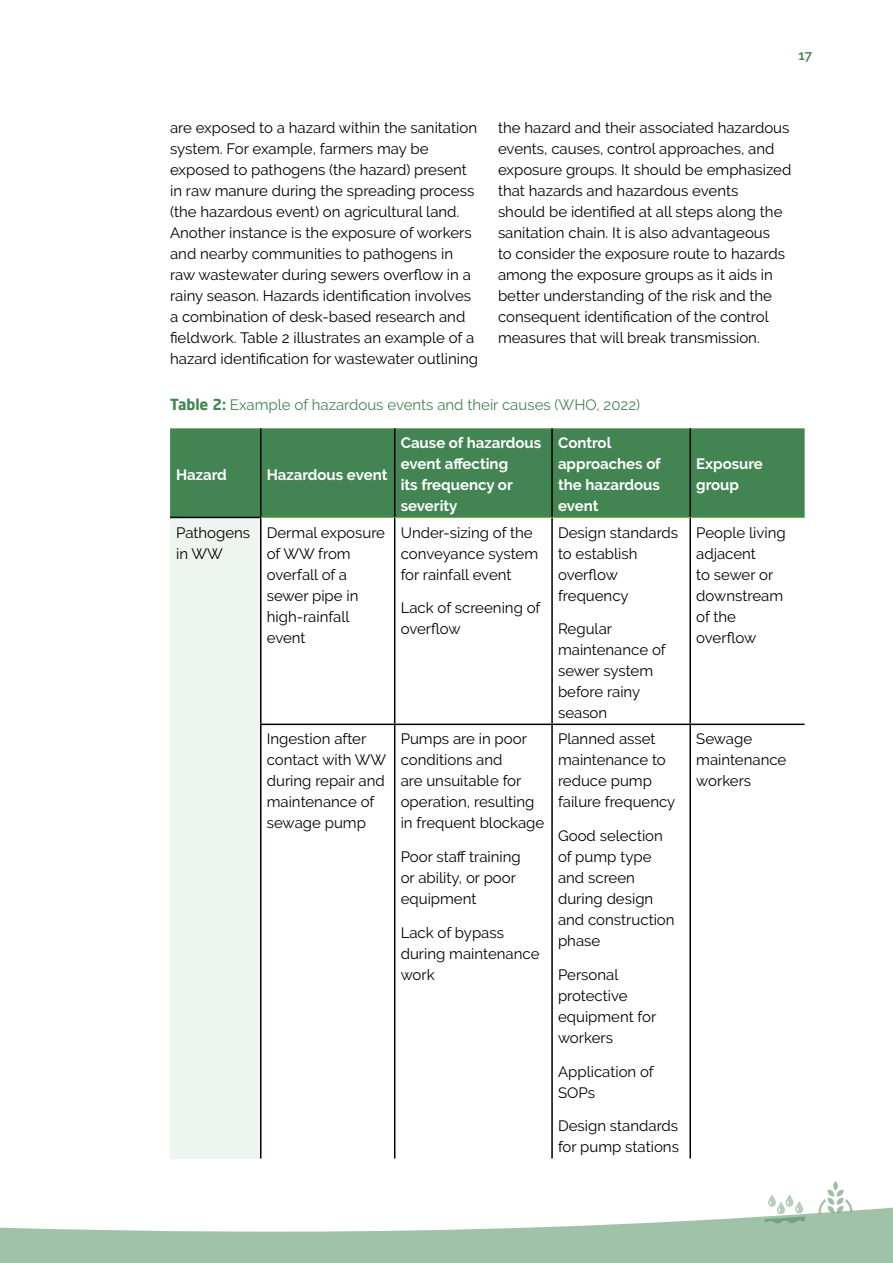
<style>
.page{position:relative;width:893px;height:1263px;background:#fff}
.page>*{position:absolute;margin:0;border:0;box-sizing:border-box;transform-origin:0 0}
.t1{font:15px/21px "Raleway";color:#000}
.t2{font:700 15px/21px "Raleway";color:#fff}
.t3{font:15px "Raleway";color:#428552}
.t4{font:600 13.5px "Raleway";color:#408651}
.s1{font-family:"Neo Sans Arabic";font-weight:700}
</style>
<div class="page">
<svg style="left:827px;top:1188px;width:17px;height:7px"></svg>
<svg style="left:833px;top:1181px;width:5px;height:9px"></svg>
<svg style="left:0;top:1195px;width:893px;height:68px;fill:#a0c2a8"></svg>
<div style="left:170px;top:428px;width:635px;height:89px;background:#428552"></div>
<div style="left:170px;top:517px;width:91px;height:641px;background:#eef4ef"></div>
<svg style="left:261px;top:518px;width:544px;height:640px"></svg>
<hr style="left:260px;top:428px;width:1px;height:89px;background:#000">
<hr style="left:394px;top:428px;width:1px;height:89px;background:#000">
<hr style="left:551px;top:428px;width:2px;height:89px;background:#000">
<hr style="left:689px;top:428px;width:2px;height:89px;background:#000">
<hr style="left:170px;top:517px;width:91px;height:1px;background:#000">
<hr style="left:260px;top:518px;width:1px;height:205px;background:#000">
<hr style="left:394px;top:518px;width:1px;height:205px;background:#000">
<hr style="left:551px;top:518px;width:2px;height:205px;background:#000">
<hr style="left:689px;top:518px;width:2px;height:205px;background:#000">
<hr style="left:260px;top:723px;width:135px;height:2px;background:#000">
<hr style="left:260px;top:725px;width:1px;height:433px;background:#000">
<hr style="left:395px;top:723px;width:157px;height:2px;background:#000">
<hr style="left:394px;top:725px;width:1px;height:433px;background:#000">
<hr style="left:552px;top:723px;width:138px;height:2px;background:#000">
<hr style="left:551px;top:725px;width:2px;height:433px;background:#000">
<hr style="left:690px;top:723px;width:115px;height:2px;background:#000">
<hr style="left:689px;top:725px;width:2px;height:433px;background:#000">
<hr style="left:261px;top:517px;width:134px;height:1px;background:#70ad47">
<hr style="left:395px;top:517px;width:157px;height:1px;background:#70ad47">
<hr style="left:552px;top:517px;width:138px;height:1px;background:#70ad47">
<hr style="left:690px;top:517px;width:115px;height:1px;background:#70ad47">
<p class="t4" style="left:798px;top:47px;width:15px">17</p>
<p class="t1" style="left:170px;top:117px;width:310px">are exposed to a hazard within the sanitation system. For example, farmers may be exposed to pathogens (the hazard) present in raw manure during the spreading process (the hazardous event) on agricultural land.<br>Another instance is the exposure of workers and nearby communities to pathogens in raw wastewater during sewers overflow in a rainy season. Hazards identification involves a combination of desk-based research and fieldwork. Table 2 illustrates an example of a hazard identification for wastewater outlining</p>
<p class="t1" style="left:498px;top:117px;width:295px">the hazard and their associated hazardous events, causes, control approaches, and exposure groups. It should be emphasized that hazards and hazardous events<br>should be identified at all steps along the sanitation chain. It is also advantageous<br>to consider the exposure route to hazards among the exposure groups as it aids in better understanding of the risk and the consequent identification of the control measures that will break transmission.</p>
<p class="t3" style="left:170px;top:396px;width:472px"><span class="s1">Table 2:</span> Example of hazardous events and their causes (WHO, 2022)</p>
<p class="t2" style="left:176px;top:464px;width:52px">Hazard</p>
<p class="t2" style="left:267px;top:464px;width:122px">Hazardous event</p>
<p class="t2" style="left:401px;top:433px;width:142px">Cause of hazardous event affecting<br>its frequency or severity</p>
<p class="t2" style="left:558px;top:433px;width:104px">Control approaches of the hazardous event</p>
<p class="t1" style="left:176px;top:522px;width:76px">Pathogens in WW</p>
<p class="t1" style="left:267px;top:522px;width:120px">Dermal exposure of WW from overfall of a sewer pipe in high-rainfall event</p>
<p class="t1" style="left:401px;top:522px;width:139px">Under-sizing of the conveyance system for rainfall event</p>
<p class="t1" style="left:401px;top:597px;width:141px">Lack of screening of overflow</p>
<p class="t1" style="left:267px;top:729px;width:121px">Ingestion after contact with WW during repair and maintenance of sewage pump</p>
<p class="t1" style="left:401px;top:729px;width:145px">Pumps are in poor conditions and<br>are unsuitable for operation, resulting in frequent blockage</p>
<p class="t1" style="left:401px;top:846px;width:122px">Poor staff training or ability, or poor equipment</p>
<p class="t1" style="left:401px;top:922px;width:140px">Lack of bypass during maintenance work</p>
<p class="t1" style="left:558px;top:522px;width:122px">Design standards to establish overflow frequency</p>
<p class="t1" style="left:558px;top:618px;width:109px">Regular maintenance of sewer system before rainy season</p>
<p class="t1" style="left:558px;top:728px;width:119px">Planned asset maintenance to reduce pump failure frequency</p>
<p class="t1" style="left:558px;top:825px;width:118px">Good selection of pump type and screen during design and construction phase</p>
<p class="t1" style="left:558px;top:964px;width:100px">Personal protective equipment for workers</p>
<p class="t1" style="left:558px;top:1061px;width:97px">Application of<br>SOPs</p>
<p class="t1" style="left:558px;top:1115px;width:122px">Design standards for pump stations</p>
<p class="t2" style="left:696px;top:454px;width:68px">Exposure group</p>
<p class="t1" style="left:696px;top:522px;width:91px">People living adjacent<br>to sewer or downstream of the overflow</p>
<p class="t1" style="left:696px;top:728px;width:92px">Sewage maintenance workers</p>
</div>
